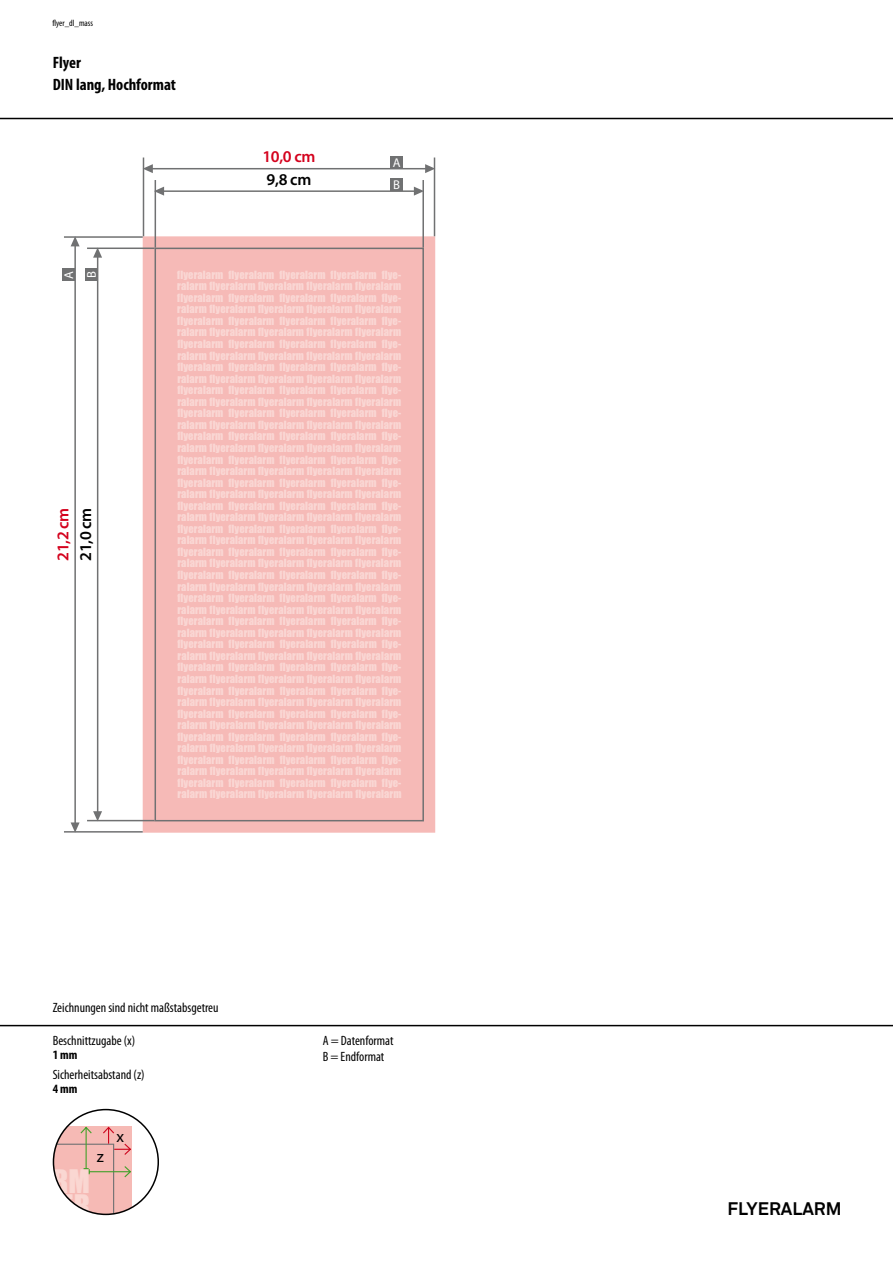
<style>
.page{position:relative;width:893px;height:1263px;background:#fff}
.page>*{position:absolute;margin:0;border:0;box-sizing:border-box;transform-origin:0 0}
.t1{font:30px "Impact";color:#fad7d2}
.t2{font:700 18px "Akkurat Std";color:#000}
.t3{font:700 condensed 16.5px/22.5px "Myriad Pro";color:#000}
.t4{font:600 16.5px "Myriad Pro";letter-spacing:-.02em;color:#d4021d}
.t5{font:600 16.5px "Myriad Pro";color:#000}
.t6{font:16.5px "Myriad Pro";color:#000}
.t7{font:condensed 13.5px/16.2px "Myriad Pro";color:#000}
.t8{font:700 condensed 12.75px "Myriad Pro";color:#000}
.t9{font:12.75px "Myriad Pro";color:#fff}
.t10{font:10.5px/11.6px "Impact";letter-spacing:.01em;color:#fad7d4;text-align:justify}
.t11{font:condensed 9px "Myriad Pro";color:#000}
</style>
<div class="page">
<hr style="left:0;top:118px;width:893px;height:1px;background:#000">
<hr style="left:0;top:1025px;width:893px;height:1px;background:#000">
<svg style="left:53px;top:1126px;width:79px;height:88px;background:#ebb9b3"></svg>
<div style="left:53px;top:1109px;width:106px;height:106px;border:2px solid #000;border-radius:50%"></div>
<div style="left:143px;top:236px;width:292px;height:596px;border:9px solid #f6bab7"></div>
<div style="left:155px;top:248px;width:268px;height:573px;background:#f6bab7"></div>
<div style="left:155px;top:248px;width:269px;height:573px;border:2px solid #707172"></div>
<hr style="left:143px;top:157px;width:1px;height:79px;background:#707172">
<hr style="left:64px;top:236px;width:79px;height:2px;background:#707172">
<hr style="left:155px;top:180px;width:1px;height:68px;background:#707172">
<hr style="left:64px;top:831px;width:79px;height:1px;background:#707172">
<hr style="left:87px;top:820px;width:68px;height:1px;background:#707172">
<hr style="left:87px;top:248px;width:68px;height:1px;background:#707172">
<hr style="left:163px;top:190px;width:252px;height:2px;background:#707172">
<svg style="left:154px;top:187px;width:10px;height:9px"></svg>
<svg style="left:414px;top:187px;width:8px;height:9px"></svg>
<hr style="left:97px;top:256px;width:1px;height:556px;background:#707172">
<svg style="left:93px;top:811px;width:9px;height:9px"></svg>
<svg style="left:93px;top:247px;width:9px;height:11px"></svg>
<hr style="left:152px;top:168px;width:274px;height:1px;background:#707172">
<svg style="left:144px;top:164px;width:9px;height:9px"></svg>
<svg style="left:425px;top:164px;width:9px;height:9px"></svg>
<hr style="left:74px;top:245px;width:2px;height:578px;background:#707172">
<svg style="left:71px;top:822px;width:9px;height:10px"></svg>
<svg style="left:71px;top:236px;width:9px;height:10px"></svg>
<hr style="left:422px;top:180px;width:2px;height:68px;background:#707172">
<hr style="left:434px;top:157px;width:1px;height:79px;background:#707172">
<div style="left:390px;top:156px;width:13px;height:13px;background:#707172"></div>
<div style="left:62px;top:268px;width:13px;height:13px;background:#707172"></div>
<div style="left:390px;top:178px;width:13px;height:13px;background:#707172"></div>
<div style="left:85px;top:268px;width:13px;height:13px;background:#707172"></div>
<p class="t11" style="left:52px;top:18px;width:42px">flyer_dl_mass</p>
<h3 class="t3" style="left:53px;top:50px;width:125px">Flyer<br>DIN lang, Hochformat</h3>
<h3 class="t4" style="left:262px;top:146px;width:55px">10,0 cm</h3>
<h3 class="t5" style="left:267px;top:169px;width:46px">9,8 cm</h3>
<p class="t9" style="left:393px;top:155px;width:9px">A</p>
<p class="t9" style="left:393px;top:177px;width:8px">B</p>
<p class="t9" style="left:61px;top:279px;width:9px;rotate:-90deg">A</p>
<p class="t9" style="left:84px;top:278px;width:8px;rotate:-90deg">B</p>
<h3 class="t4" style="left:53px;top:561px;width:55px;rotate:-90deg">21,2 cm</h3>
<h3 class="t5" style="left:75px;top:561px;width:55px;rotate:-90deg">21,0 cm</h3>
<p class="t10" style="left:177px;top:268px;width:226px">flyeralarm flyeralarm flyeralarm flyeralarm flye&shy;ralarm flyeralarm flyeralarm flyeralarm flyeralarm flyeralarm flyeralarm flyeralarm flyeralarm flye&shy;ralarm flyeralarm flyeralarm flyeralarm flyeralarm flyeralarm flyeralarm flyeralarm flyeralarm flye&shy;ralarm flyeralarm flyeralarm flyeralarm flyeralarm flyeralarm flyeralarm flyeralarm flyeralarm flye&shy;ralarm flyeralarm flyeralarm flyeralarm flyeralarm flyeralarm flyeralarm flyeralarm flyeralarm flye&shy;ralarm flyeralarm flyeralarm flyeralarm flyeralarm flyeralarm flyeralarm flyeralarm flyeralarm flye&shy;ralarm flyeralarm flyeralarm flyeralarm flyeralarm flyeralarm flyeralarm flyeralarm flyeralarm flye&shy;ralarm flyeralarm flyeralarm flyeralarm flyeralarm flyeralarm flyeralarm flyeralarm flyeralarm flye&shy;ralarm flyeralarm flyeralarm flyeralarm flyeralarm flyeralarm flyeralarm flyeralarm flyeralarm flye&shy;ralarm flyeralarm flyeralarm flyeralarm flyeralarm flyeralarm flyeralarm flyeralarm flyeralarm flye&shy;ralarm flyeralarm flyeralarm flyeralarm flyeralarm flyeralarm flyeralarm flyeralarm flyeralarm flye&shy;ralarm flyeralarm flyeralarm flyeralarm flyeralarm flyeralarm flyeralarm flyeralarm flyeralarm flye&shy;ralarm flyeralarm flyeralarm flyeralarm flyeralarm flyeralarm flyeralarm flyeralarm flyeralarm flye&shy;ralarm flyeralarm flyeralarm flyeralarm flyeralarm flyeralarm flyeralarm flyeralarm flyeralarm flye&shy;ralarm flyeralarm flyeralarm flyeralarm flyeralarm flyeralarm flyeralarm flyeralarm flyeralarm flye&shy;ralarm flyeralarm flyeralarm flyeralarm flyeralarm flyeralarm flyeralarm flyeralarm flyeralarm flye&shy;ralarm flyeralarm flyeralarm flyeralarm flyeralarm flyeralarm flyeralarm flyeralarm flyeralarm flye&shy;ralarm flyeralarm flyeralarm flyeralarm flyeralarm flyeralarm flyeralarm flyeralarm flyeralarm flye&shy;ralarm flyeralarm flyeralarm flyeralarm flyeralarm flyeralarm flyeralarm flyeralarm flyeralarm flye&shy;ralarm flyeralarm flyeralarm flyeralarm flyeralarm flyeralarm flyeralarm flyeralarm flyeralarm flye&shy;ralarm flyeralarm flyeralarm flyeralarm flyeralarm flyeralarm flyeralarm flyeralarm flyeralarm flye&shy;ralarm flyeralarm flyeralarm flyeralarm flyeralarm flyeralarm flyeralarm flyeralarm flyeralarm flye&shy;ralarm flyeralarm flyeralarm flyeralarm flyeralarm flyeralarm flyeralarm flyeralarm flyeralarm flye&shy;ralarm flyeralarm flyeralarm flyeralarm flyeralarm</p>
<p class="t7" style="left:53px;top:999px;width:167px">Zeichnungen sind nicht maßstabsgetreu</p>
<p class="t7" style="left:53px;top:1032px;width:84px">Beschnittzugabe (x)</p>
<p class="t7" style="left:53px;top:1066px;width:93px">Sicherheitsabstand (z)</p>
<p class="t8" style="left:53px;top:1047px;width:26px">1 mm</p>
<p class="t8" style="left:53px;top:1081px;width:26px">4 mm</p>
<h1 class="t1" style="left:37px;top:1158px;width:54px">ARM</h1>
<h3 class="t6" style="left:97px;top:1146px;width:9px">z</h3>
<h3 class="t6" style="left:116px;top:1127px;width:9px">x</h3>
<p class="t7" style="left:323px;top:1032px;width:72px">A = Datenformat<br>B = Endformat</p>
<h2 class="t2" style="left:728px;top:1198px;width:115px">FLYERALARM</h2>
</div>
